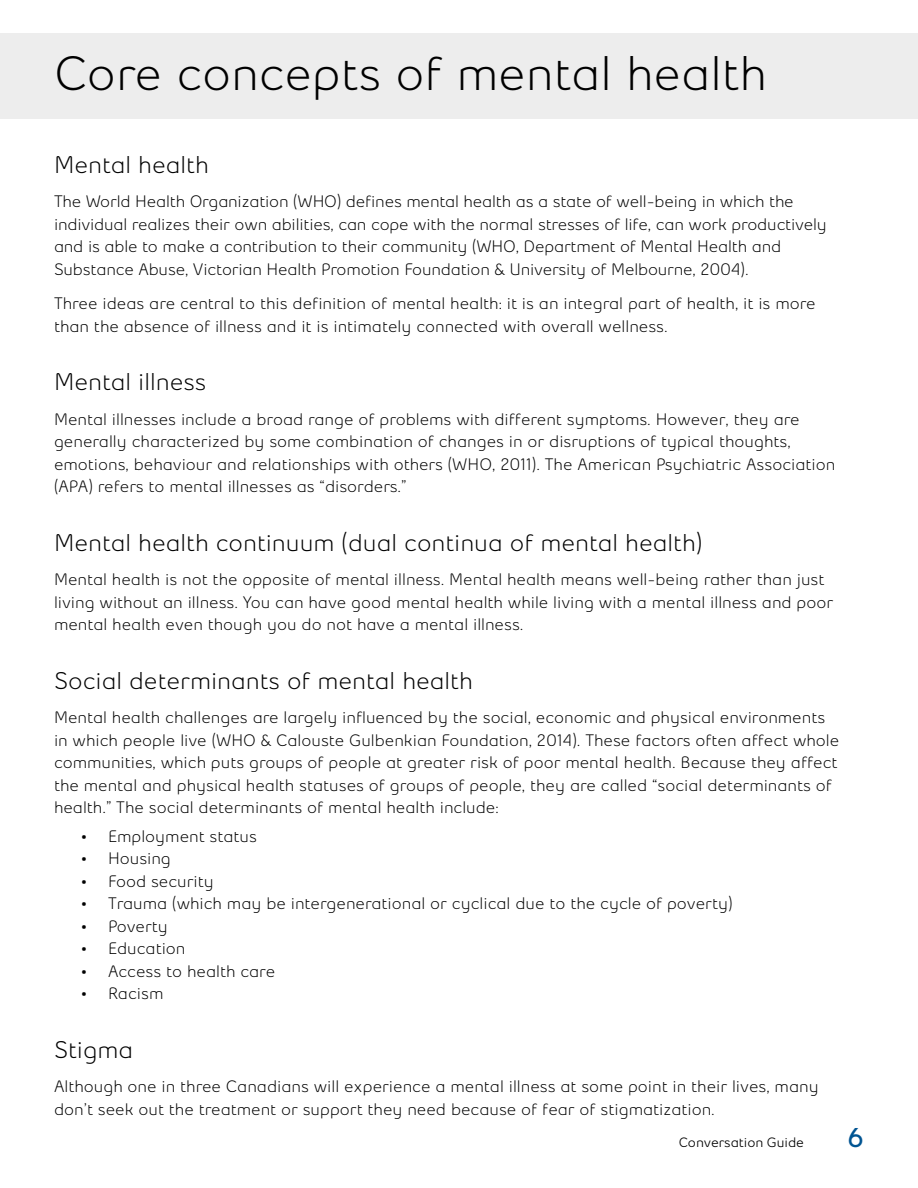
<style>
.page{position:relative;width:918px;height:1188px;background:#fff}
.page>*{position:absolute;margin:0;border:0;box-sizing:border-box;transform-origin:0 0}
.t1{font:500 48px "Bell Slim";color:#000}
.t2{font:800 27px "Bell Slim";color:#005492}
.t3{font:500 24px "Bell Slim";color:#000}
.t4{font:500 16.5px/22.5px "Bell Slim";color:#000}
.t5{font:600 13.5px "Bell Slim";color:#000}
</style>
<div class="page">
<div style="left:0;top:33px;width:918px;height:85px;background:#ededed"></div>
<h2 class="t1" style="left:54px;top:45px;width:714px">Core concepts of mental health</h2>
<h3 class="t3" style="left:54px;top:150px;width:156px">Mental health</h3>
<p class="t4" style="left:54px;top:190px;width:775px">The World Health Organization (WHO) defines mental health as a state of well-being in which the individual realizes their own abilities, can cope with the normal stresses of life, can work productively and is able to make a contribution to their community (WHO, Department of Mental Health and Substance Abuse, Victorian Health Promotion Foundation &amp; University of Melbourne, 2004).</p>
<p class="t4" style="left:54px;top:292px;width:763px">Three ideas are central to this definition of mental health: it is an integral part of health, it is more than the absence of illness and it is intimately connected with overall wellness.</p>
<h3 class="t3" style="left:54px;top:368px;width:154px">Mental illness</h3>
<p class="t4" style="left:54px;top:408px;width:783px">Mental illnesses include a broad range of problems with different symptoms. However, they are generally characterized by some combination of changes in or disruptions of typical thoughts, emotions, behaviour and relationships with others (WHO, 2011). The American Psychiatric Association (APA) refers to mental illnesses as “disorders.”</p>
<h3 class="t3" style="left:54px;top:528px;width:650px">Mental health continuum (dual continua of mental health)</h3>
<p class="t4" style="left:54px;top:568px;width:781px">Mental health is not the opposite of mental illness. Mental health means well-being rather than just living without an illness. You can have good mental health while living with a mental illness and poor mental health even though you do not have a mental illness.</p>
<h3 class="t3" style="left:54px;top:666px;width:420px">Social determinants of mental health</h3>
<p class="t4" style="left:54px;top:706px;width:787px">Mental health challenges are largely influenced by the social, economic and physical environments in which people live (WHO &amp; Calouste Gulbenkian Foundation, 2014). These factors often affect whole communities, which puts groups of people at greater risk of poor mental health. Because they affect the mental and physical health statuses of groups of people, they are called “social determinants of health.” The social determinants of mental health include:</p>
<p class="t4" style="left:81px;top:825px;width:178px">• Employment status</p>
<p class="t4" style="left:81px;top:847px;width:91px">• Housing</p>
<p class="t4" style="left:81px;top:870px;width:134px">• Food security</p>
<p class="t4" style="left:81px;top:892px;width:653px">• Trauma (which may be intergenerational or cyclical due to the cycle of poverty)</p>
<p class="t4" style="left:81px;top:915px;width:88px">• Poverty</p>
<p class="t4" style="left:81px;top:937px;width:106px">• Education</p>
<p class="t4" style="left:81px;top:960px;width:196px">• Access to health care</p>
<p class="t4" style="left:81px;top:982px;width:84px">• Racism</p>
<h3 class="t3" style="left:54px;top:1035px;width:81px">Stigma</h3>
<p class="t4" style="left:54px;top:1075px;width:766px">Although one in three Canadians will experience a mental illness at some point in their lives, many don’t seek out the treatment or support they need because of fear of stigmatization.</p>
<p class="t5" style="left:679px;top:1134px;width:127px">Conversation Guide</p>
<h2 class="t2" style="left:847px;top:1120px;width:18px">6</h2>
</div>
